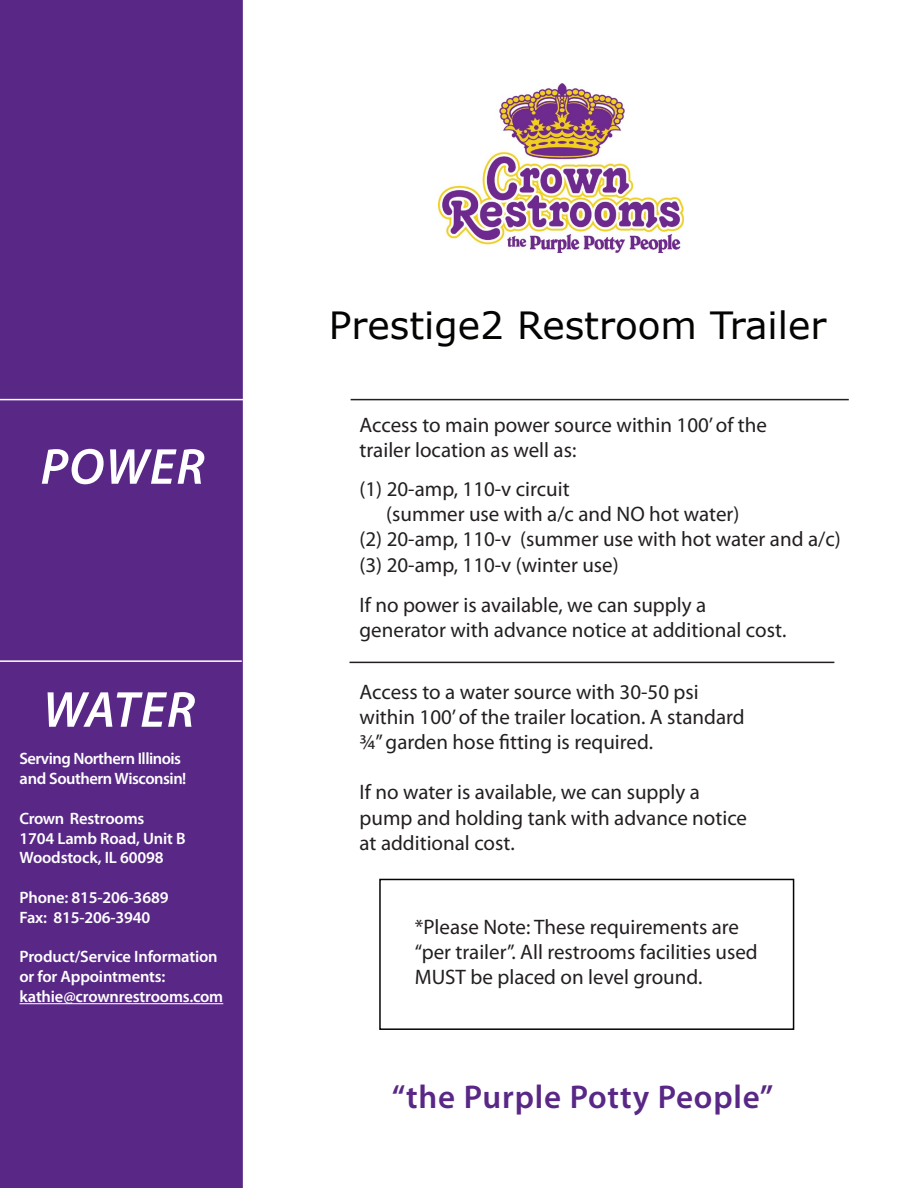
<style>
.page{position:relative;width:918px;height:1188px;background:#fff}
.page>*{position:absolute;margin:0;border:0;box-sizing:border-box;transform-origin:0 0}
.Subhead_2{font:italic 600 51px "Myriad Pro";letter-spacing:.025em;color:#fff}
.heading_1{font:37.5px "Verdana";color:#040503}
.Subhead_2-2{font:600 33px "Myriad Pro";letter-spacing:.025em;color:#592887}
.t1{font:21px "Myriad Pro";color:#231f20}
.t2{font:600 16.5px/19.8px "Myriad Pro";letter-spacing:-.01em;color:#fff}
.t3{font:600 16.5px/19.8px "Myriad Pro";letter-spacing:-.03em;color:#fff}
</style>
<div class="page">
<div style="left:0;top:0;width:243px;height:1188px;background:#592887"></div>
<img style="left:438px;top:84px;width:246px;height:168px">
<hr style="left:351px;top:399px;width:498px;height:1px;background:#231f20">
<hr style="left:350px;top:662px;width:484px;height:1px;background:#231f20">
<div style="left:379px;top:879px;width:415px;height:151px;border:2px solid #040503"></div>
<hr style="left:0;top:399px;width:243px;height:1px;background:#fff">
<hr style="left:0;top:660px;width:242px;height:2px;background:#fff">
<hr style="left:20px;top:1003px;width:203px;height:1px;background:#fff">
<p class="Subhead_2" style="left:41px;top:434px;width:166px">POWER</p>
<p class="Subhead_2" style="left:43px;top:677px;width:154px">WATER</p>
<p class="t3" style="left:20px;top:749px;width:168px">Serving Northern Illinois and Southern Wisconsin!</p>
<p class="t2" style="left:20px;top:808px;width:168px">Crown Restrooms<br>1704 Lamb Road, Unit B<br>Woodstock, IL 60098</p>
<p class="t2" style="left:20px;top:887px;width:151px">Phone: 815-206-3689<br>Fax: 815-206-3940</p>
<p class="t2" style="left:20px;top:947px;width:205px">Product/Service Information or for Appointments: kathie@crownrestrooms.com</p>
<p class="heading_1" style="left:329px;top:302px;width:499px">Prestige2 Restroom Trailer</p>
<p class="t1" style="left:360px;top:412px;width:409px">Access to main power source within 100’ of the</p>
<p class="t1" style="left:360px;top:437px;width:218px">trailer location as well as:</p>
<p class="t1" style="left:360px;top:476px;width:212px">(1) 20-amp, 110-v circuit</p>
<p class="t1" style="left:386px;top:501px;width:355px">(summer use with a/c and NO hot water)</p>
<p class="t1" style="left:360px;top:526px;width:483px">(2) 20-amp, 110-v (summer use with hot water and a/c)</p>
<p class="t1" style="left:360px;top:552px;width:261px">(3) 20-amp, 110-v (winter use)</p>
<p class="t1" style="left:360px;top:592px;width:348px">If no power is available, we can supply a</p>
<p class="t1" style="left:360px;top:617px;width:428px">generator with advance notice at additional cost.</p>
<p class="t1" style="left:360px;top:679px;width:341px">Access to a water source with 30-50 psi</p>
<p class="t1" style="left:360px;top:704px;width:387px">within 100’ of the trailer location. A standard</p>
<p class="t1" style="left:360px;top:729px;width:295px">¾” garden hose fitting is required.</p>
<p class="t1" style="left:360px;top:779px;width:342px">If no water is available, we can supply a</p>
<p class="t1" style="left:360px;top:805px;width:389px">pump and holding tank with advance notice</p>
<p class="t1" style="left:360px;top:830px;width:157px">at additional cost.</p>
<p class="t1" style="left:415px;top:914px;width:326px">*Please Note: These requirements are</p>
<p class="t1" style="left:415px;top:939px;width:344px">“per trailer”. All restrooms facilities used</p>
<p class="t1" style="left:415px;top:964px;width:289px">MUST be placed on level ground.</p>
<p class="Subhead_2-2" style="left:392px;top:1076px;width:383px">“the Purple Potty People”</p>
</div>
